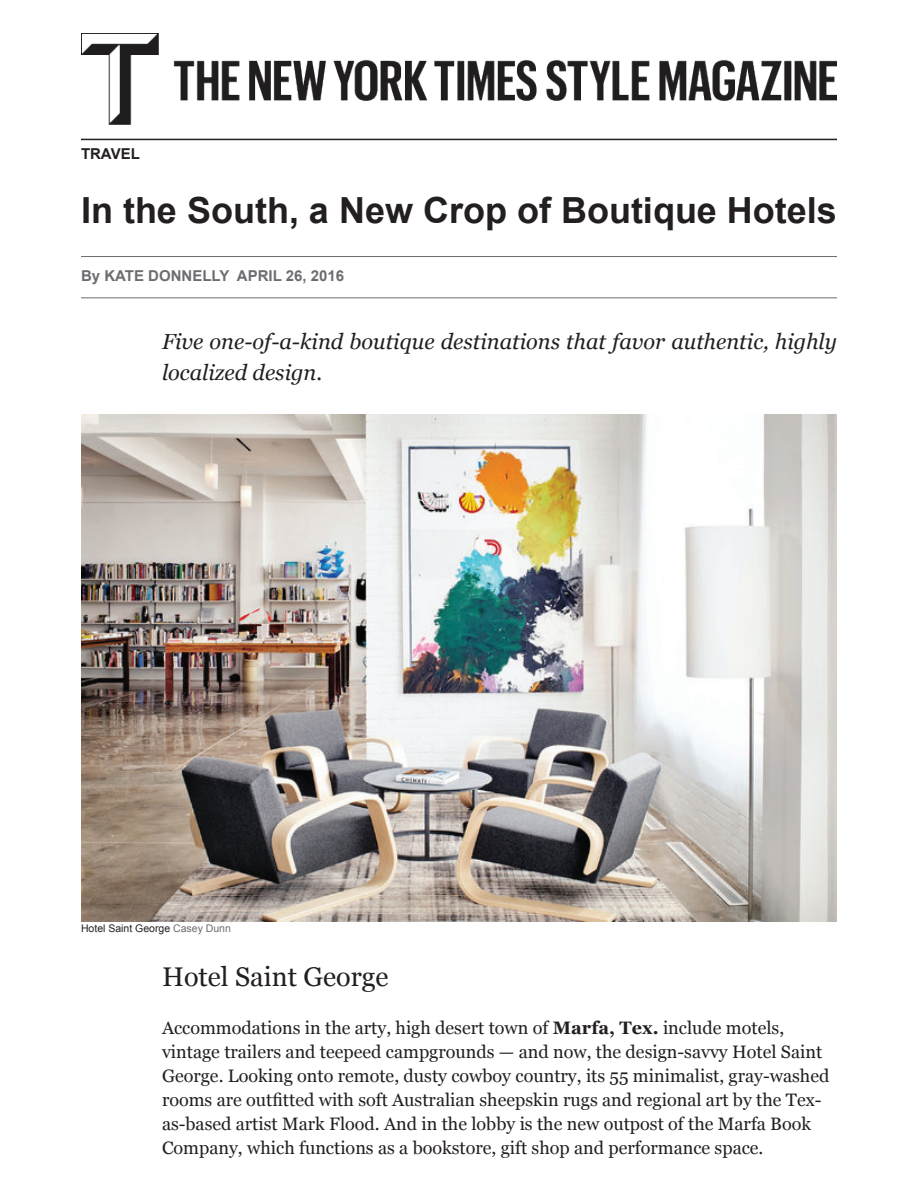
<style>
.page{position:relative;width:918px;height:1188px;background:#fff}
.page>*{position:absolute;margin:0;border:0;box-sizing:border-box;transform-origin:0 0}
.t1{font:700 36px "Arial";color:#231f20}
.t2{font:27px "Georgia";color:#231f20}
.t3{font:italic 21.75px/31.5px "Georgia";color:#231f20}
.t4{font:18px/24px "Georgia";color:#231f20}
.t5{font:700 15px "Arial";color:#6c6d70}
.t6{font:700 15px "Arial";color:#231f20}
.t7{font:10.5px "Arial";color:#231f20}
.s1{color:#6c6d70}
.s2{font-weight:700}
</style>
<div class="page">
<hr style="left:81px;top:256px;width:756px;height:1px;background:#6c6d70">
<hr style="left:81px;top:297px;width:756px;height:1px;background:#6c6d70">
<img style="left:81px;top:33px;width:756px;height:92px">
<hr style="left:81px;top:139px;width:756px;height:1px;background:#231f20">
<img style="left:81px;top:414px;width:756px;height:507px">
<p class="t6" style="left:81px;top:143px;width:60px">TRAVEL</p>
<h1 class="t1" style="left:81px;top:187px;width:757px">In the South, a New Crop of Boutique Hotels</h1>
<p class="t5" style="left:81px;top:266px;width:265px">By KATE DONNELLY APRIL 26, 2016</p>
<p class="t3" style="left:162px;top:325px;width:677px">Five one-of-a-kind boutique destinations that favor authentic, highly localized design.</p>
<p class="t7" style="left:81px;top:922px;width:151px">Hotel Saint George <span class="s1">Casey Dunn</span></p>
<h2 class="t2" style="left:162px;top:957px;width:228px">Hotel Saint George</h2>
<p class="t4" style="left:162px;top:1015px;width:669px">Accommodations in the arty, high desert town of <span class="s2">Marfa, Tex.</span> include motels, vintage trailers and teepeed campgrounds — and now, the design-savvy Hotel Saint George. Looking onto remote, dusty cowboy country, its 55 minimalist, gray-washed rooms are outfitted with soft Australian sheepskin rugs and regional art by the Tex&shy;as-based artist Mark Flood. And in the lobby is the new outpost of the Marfa Book Company, which functions as a bookstore, gift shop and performance space.</p>
</div>
